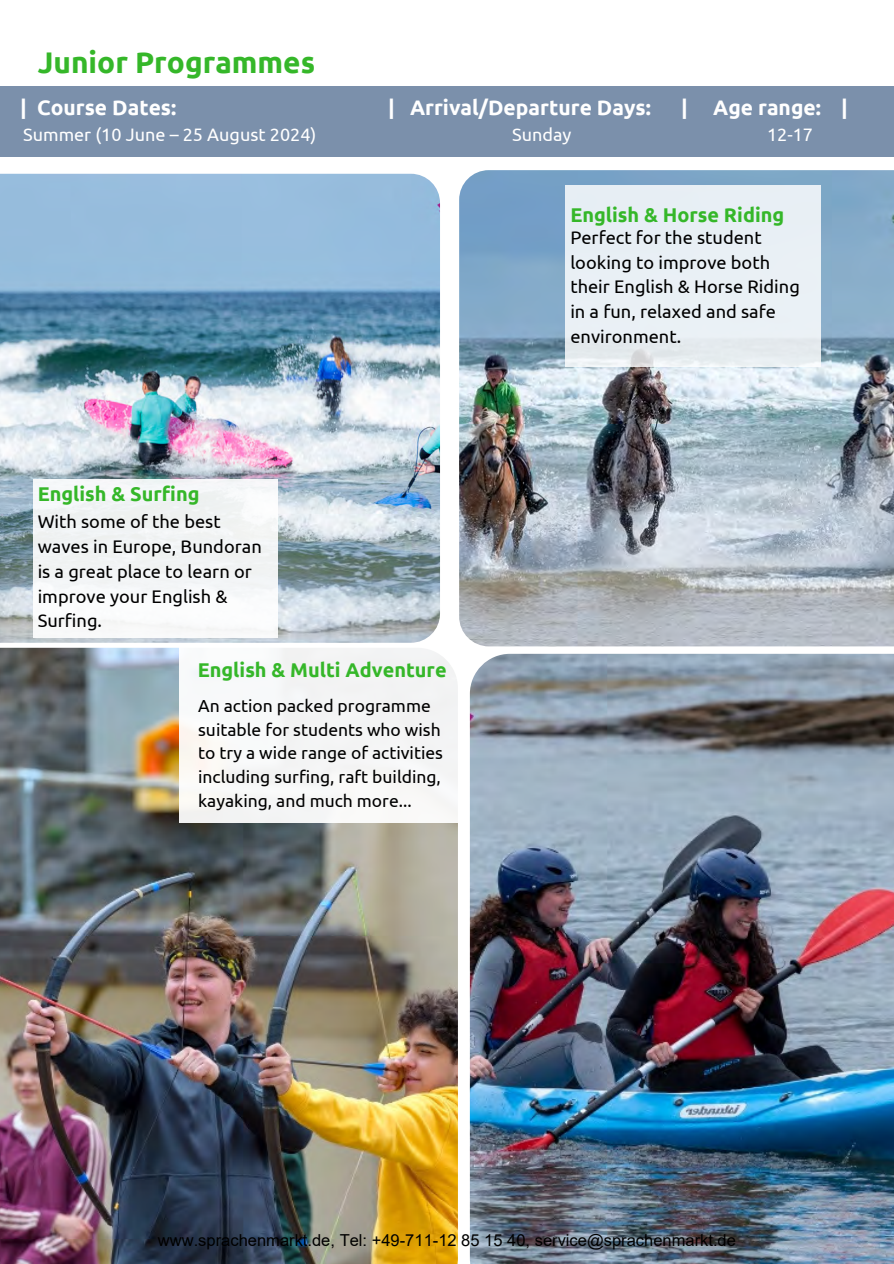
<style>
.page{position:relative;width:894px;height:1264px;background:#fff}
.page>*{position:absolute;margin:0;border:0;box-sizing:border-box;transform-origin:0 0}
.t1{font:700 29.85px "Ubuntu";color:#35b729}
.t2{font:700 21px "Ubuntu";color:#fff}
.t3{font:700 19.8px "Ubuntu";color:#35b729}
.t4{font:18.15px/24.8px "Ubuntu";color:#000}
.t5{font:18px "Ubuntu";color:#fff}
.t6{font:17.4px/23.7px "Ubuntu";color:#000}
.t7{font:16.5px "Arial";color:#000}
</style>
<div class="page">
<img style="left:0;top:647px;width:458px;height:616px">
<div style="left:224px;top:642px;width:189px;height:181px;background:#f4f5f5"></div>
<div style="left:179px;top:642px;width:45px;height:181px;background:#fff"></div>
<div style="left:413px;top:642px;width:46px;height:181px;background:#f3f4f4"></div>
<img style="left:469px;top:654px;width:424px;height:609px">
<img style="left:459px;top:170px;width:434px;height:476px">
<div style="left:606px;top:185px;width:172px;height:181px;background:#e8eff5"></div>
<div style="left:565px;top:185px;width:41px;height:181px;background:#e8eff5"></div>
<div style="left:778px;top:185px;width:42px;height:181px;background:#eaf0f5"></div>
<hr style="left:606px;top:185px;width:172px;height:1px;background:#fff">
<img style="left:0;top:174px;width:440px;height:468px">
<div style="left:72px;top:479px;width:166px;height:158px;background:#f3f5f6"></div>
<div style="left:33px;top:479px;width:39px;height:158px;background:#f4f6f8"></div>
<div style="left:238px;top:479px;width:39px;height:158px;background:#f6f7f8"></div>
<div style="left:0;top:86px;width:893px;height:70px;background:#7b90ab"></div>
<p class="t1" style="left:38px;top:45px;width:279px">Junior Programmes</p>
<p class="t2" style="left:20px;top:95px;width:158px">| Course Dates:</p>
<p class="t2" style="left:388px;top:95px;width:264px">| Arrival/Departure Days:</p>
<p class="t2" style="left:681px;top:95px;width:168px">| Age range: |</p>
<p class="t5" style="left:23px;top:124px;width:294px">Summer (10 June – 25 August 2024)</p>
<p class="t5" style="left:512px;top:124px;width:61px">Sunday</p>
<p class="t5" style="left:766px;top:124px;width:48px">12-17</p>
<p class="t3" style="left:570px;top:203px;width:215px">English &amp; Horse Riding</p>
<p class="t3" style="left:38px;top:482px;width:163px">English &amp; Surfing</p>
<p class="t4" style="left:38px;top:509px;width:225px">With some of the best waves in Europe, Bundoran is a great place to learn or improve your English &amp;<br>Surfing.</p>
<p class="t3" style="left:198px;top:658px;width:250px">English &amp; Multi Adventure</p>
<p class="t6" style="left:198px;top:693px;width:246px">An action packed programme suitable for students who wish to try a wide range of activities including surfing, raft building, kayaking, and much more...</p>
<p class="t4" style="left:570px;top:225px;width:231px">Perfect for the student looking to improve both their English &amp; Horse Riding in a fun, relaxed and safe environment.</p>
<p class="t7" style="left:158px;top:1229px;width:579px">www.sprachenmarkt.de, Tel: +49-711-12 85 15 40, service@sprachenmarkt.de</p>
</div>
